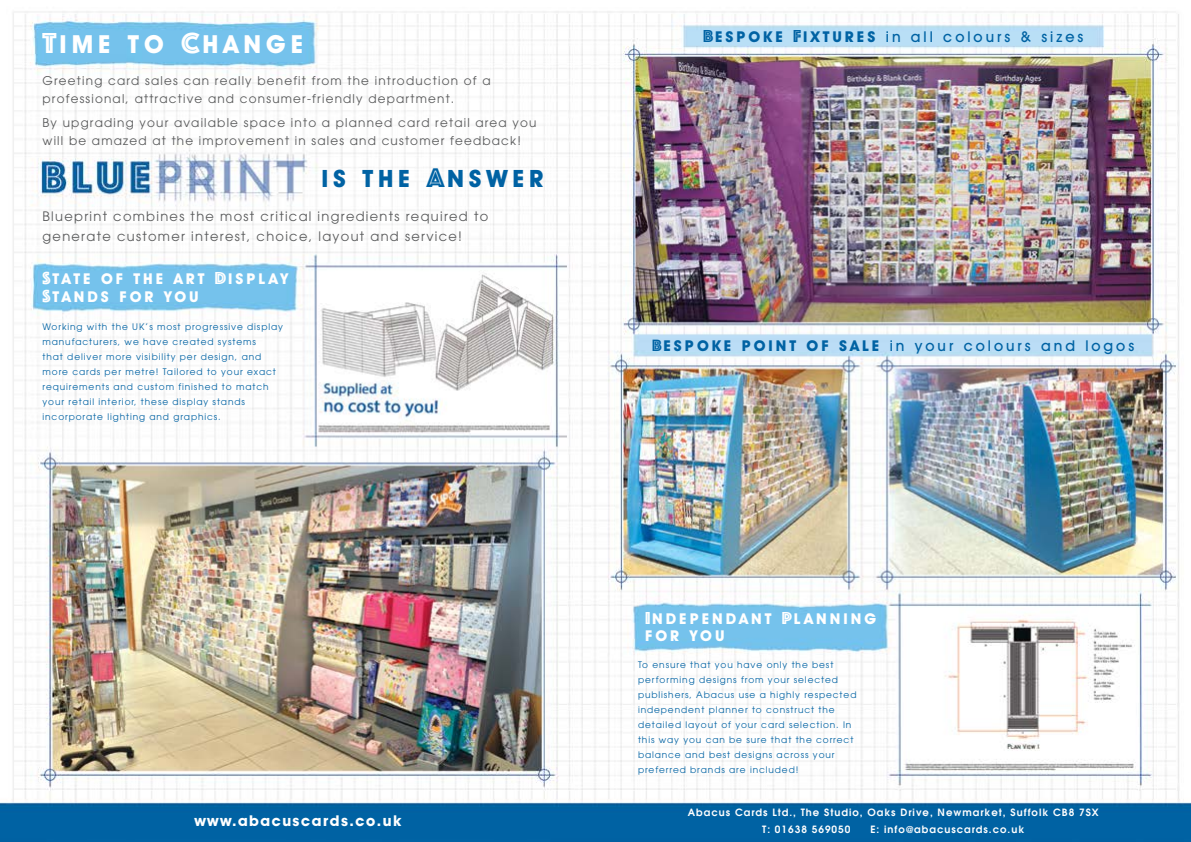
<style>
.page{position:relative;width:1191px;height:842px;background:#fff}
.page>*{position:absolute;margin:0;border:0;box-sizing:border-box;transform-origin:0 0}
.t1{font:700 25px "Avant Garde IT Cby BT";letter-spacing:.2em;color:#fff}
.t2{font:700 24px "Avant Garde IT Cby BT";letter-spacing:.2em;color:#0062a3}
.t3{font:500 15px "Avant Garde IT Cby BT";letter-spacing:.2em;color:#0062a3}
.t4{font:700 15px/17px "Avant Garde IT Cby BT";letter-spacing:.2em;color:#fff}
.t5{font:700 15px "Avant Garde IT Cby BT";letter-spacing:.1em;color:#fff}
.t6{font:13px/20px "Avant Garde";letter-spacing:.1em;color:#575859}
.t7{font:12px/18px "Avant Garde";letter-spacing:.1em;color:#575859}
.t8{font:600 10px/17.3px "Avant Garde";letter-spacing:.1em;color:#fff}
.t9{font:9px/15px "Avant Garde";letter-spacing:.1em;color:#0062a3}
.s1{font-family:"Phosphate Inline";font-weight:400;font-size:30px}
.s2{font-family:"Phosphate Inline";font-weight:400;font-size:28px}
.s3{font-family:"Phosphate Inline";font-weight:400;font-size:18px}
.s4{font-weight:700}
.s5{font-family:"Phosphate Inline";font-weight:400;font-size:17px}
</style>
<div class="page">
<img style="left:0;top:11px;width:1191px;height:831px">
<h1 class="t1" style="left:43px;top:29px;width:262px"><span class="s1">T</span>IME TO <span class="s1">C</span>HANGE</h1>
<h3 class="t7" style="left:43px;top:71px;width:449px">Greeting card sales can really benefit from the introduction of a professional, attractive and consumer-friendly department.</h3>
<h3 class="t7" style="left:43px;top:113px;width:495px">By upgrading your available space into a planned card retail area you will be amazed at the improvement in sales and customer feedback!</h3>
<h2 class="t2" style="left:321px;top:164px;width:224px">IS THE <span class="s2">A</span>NSWER</h2>
<h3 class="t6" style="left:43px;top:206px;width:447px">Blueprint combines the most critical ingredients required to generate customer interest, choice, layout and service!</h3>
<h3 class="t4" style="left:43px;top:270px;width:247px;line-height:18px"><span class="s3">S</span>TATE OF THE ART <span class="s3">D</span>ISPLAY<br><span class="s3">S</span>TANDS FOR YOU</h3>
<p class="t9" style="left:43px;top:319px;width:242px">Working with the UK’s most progressive display manufacturers, we have created systems<br>that deliver more visibility per design, and more cards per metre! Tailored to your exact requirements and custom finished to match your retail interior, these display stands incorporate lighting and graphics.</p>
<h3 class="t3" style="left:703px;top:27px;width:382px"><span class="s3">B</span><span class="s4">ESPOKE</span> <span class="s3">F</span><span class="s4">IXTURES</span> in all colours &amp; sizes</h3>
<h3 class="t3" style="left:652px;top:337px;width:483px"><span class="s5">B</span><span class="s4">ESPOKE POINT OF SALE</span> in your colours and logos</h3>
<h3 class="t4" style="left:645px;top:610px;width:232px"><span class="s3">I</span>NDEPENDANT <span class="s3">p</span>LANNING<br>FOR YOU</h3>
<p class="t9" style="left:638px;top:657px;width:220px">To ensure that you have only the best performing designs from your selected publishers, Abacus use a highly respected independent planner to construct the detailed layout of your card selection. In this way you can be sure that the correct balance and best designs across your preferred brands are included!</p>
<h3 class="t5" style="left:194px;top:812px;width:208px">www.abacuscards.co.uk</h3>
<p class="t8" style="left:762px;top:803px;width:338px;text-indent:-74px">Abacus Cards Ltd., The Studio, Oaks Drive, Newmarket, Suffolk CB8 7SX<br>T: 01638 569050</p>
<p class="t8" style="left:870px;top:821px;width:155px">E: info@abacuscards.co.uk</p>
</div>
